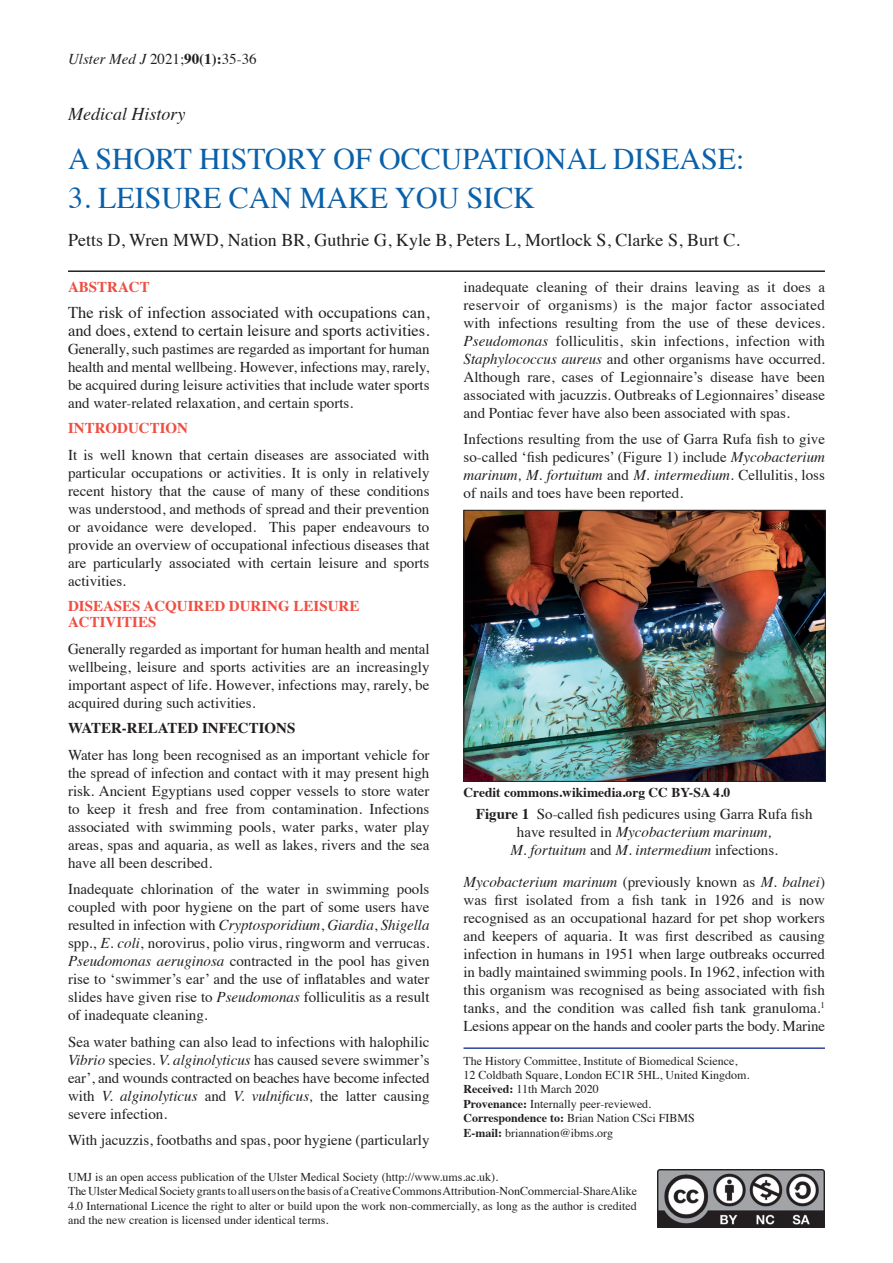
<style>
.page{position:relative;width:893px;height:1263px;background:#fff}
.page>*{position:absolute;margin:0;border:0;box-sizing:border-box;transform-origin:0 0}
.t1{font:30px "Times";color:#0a60a9}
.t2{font:18px "Times";color:#231f20}
.t3{font:italic 18px "Times";color:#231f20}
.t4{font:16.5px/18px "Times";color:#231f20}
.t5{font:15px/18px "Times";color:#231f20;text-align:justify}
.t6{font:700 15px/16.5px "Times";color:#ed4f42}
.t7{font:italic 15px "Times";color:#231f20}
.t8{font:700 15px "Times";color:#231f20}
.t9{font:700 13.5px "Times";color:#231f20}
.t10{font:12px/14.4px "Times";color:#231f20}
.s1{font-style:normal}
.s2{font-weight:700;font-style:normal}
.s3{font-style:italic}
.s4{font-weight:700}
</style>
<div class="page">
<img style="left:658px;top:1169px;width:167px;height:59px">
<hr style="left:68px;top:270px;width:757px;height:2px;background:#231f20">
<hr style="left:463px;top:1047px;width:362px;height:2px;background:#2c449c">
<img style="left:465px;top:512px;width:359px;height:268px">
<div style="left:463px;top:510px;width:363px;height:272px;border:1px solid #231f20"></div>
<p class="t7" style="left:68px;top:46px;width:190px">Ulster Med J <span class="s1">2021;</span><span class="s2">90(1):</span><span class="s1">35-36</span></p>
<p class="t3" style="left:68px;top:98px;width:119px">Medical History</p>
<h1 class="t1" style="left:68px;top:131px;width:678px">A SHORT HISTORY OF OCCUPATIONAL DISEASE:</h1>
<h1 class="t1" style="left:68px;top:170px;width:469px">3. LEISURE CAN MAKE YOU SICK</h1>
<p class="t2" style="left:68px;top:224px;width:673px">Petts D, Wren MWD, Nation BR, Guthrie G, Kyle B, Peters L, Mortlock S, Clarke S, Burt C.</p>
<p class="t6" style="left:68px;top:277px;width:83px">ABSTRACT</p>
<p class="t4" style="left:68px;top:302px;width:363px">The risk of infection associated with occupations can, and does, extend to certain leisure and sports activities.</p>
<p class="t5" style="left:68px;top:339px;width:363px">Generally, such pastimes are regarded as important for human health and mental wellbeing. However, infections may, rarely, be acquired during leisure activities that include water sports and water-related relaxation, and certain sports.</p>
<p class="t6" style="left:68px;top:418px;width:121px">INTRODUCTION</p>
<p class="t5" style="left:68px;top:445px;width:363px">It is well known that certain diseases are associated with particular occupations or activities. It is only in relatively recent history that the cause of many of these conditions was understood, and methods of spread and their prevention or avoidance were developed. This paper endeavours to provide an overview of occupational infectious diseases that are particularly associated with certain leisure and sports activities.</p>
<p class="t6" style="left:68px;top:596px;width:293px">DISEASES ACQUIRED DURING LEISURE<br>ACTIVITIES</p>
<p class="t5" style="left:68px;top:639px;width:363px">Generally regarded as important for human health and mental wellbeing, leisure and sports activities are an increasingly important aspect of life. However, infections may, rarely, be acquired during such activities.</p>
<p class="t8" style="left:68px;top:713px;width:229px">WATER-RELATED INFECTIONS</p>
<p class="t5" style="left:68px;top:744px;width:363px">Water has long been recognised as an important vehicle for the spread of infection and contact with it may present high risk. Ancient Egyptians used copper vessels to store water to keep it fresh and free from contamination. Infections associated with swimming pools, water parks, water play areas, spas and aquaria, as well as lakes, rivers and the sea have all been described.</p>
<p class="t5" style="left:68px;top:879px;width:363px">Inadequate chlorination of the water in swimming pools coupled with poor hygiene on the part of some users have resulted in infection with <span class="s3">Cryptosporidium</span>, <span class="s3">Giardia</span>, <span class="s3">Shigella </span>spp., <span class="s3">E. coli</span>, norovirus, polio virus, ringworm and verrucas.<br><span class="s3">Pseudomonas aeruginosa</span> contracted in the pool has given rise to ‘swimmer’s ear’ and the use of inflatables and water slides have given rise to <span class="s3">Pseudomonas</span> folliculitis as a result of inadequate cleaning.</p>
<p class="t5" style="left:68px;top:1031px;width:363px">Sea water bathing can also lead to infections with halophilic <span class="s3">Vibrio</span> species. <span class="s3">V. alginolyticus</span> has caused severe swimmer’s ear’, and wounds contracted on beaches have become infected with <span class="s3">V. alginolyticus</span> and <span class="s3">V. vulnificus,</span> the latter causing severe infection.</p>
<p class="t5" style="left:68px;top:1130px;width:363px">With jacuzzis, footbaths and spas, poor hygiene (particularly</p>
<p class="t5" style="left:464px;top:277px;width:363px">inadequate cleaning of their drains leaving as it does a reservoir of organisms) is the major factor associated with infections resulting from the use of these devices.<br><span class="s3">Pseudomonas</span> folliculitis, skin infections, infection with <span class="s3">Staphylococcus aureus</span> and other organisms have occurred.<br>Although rare, cases of Legionnaire’s disease have been associated with jacuzzis. Outbreaks of Legionnaires’ disease and Pontiac fever have also been associated with spas.</p>
<p class="t5" style="left:464px;top:429px;width:363px">Infections resulting from the use of Garra Rufa fish to give so-called ‘fish pedicures’ (Figure 1) include <span class="s3">Mycobacterium marinum, M. fortuitum</span> and <span class="s3">M. intermedium</span>. Cellulitis, loss of nails and toes have been reported.</p>
<p class="t9" style="left:463px;top:779px;width:268px">Credit commons.wikimedia.org CC BY-SA 4.0</p>
<p class="t5" style="left:476px;top:804px;width:338px;text-align:center"><span class="s4">Figure 1</span> So-called fish pedicures using Garra Rufa fish have resulted in <span class="s3">Mycobacterium marinum,<br>M. fortuitum</span> and <span class="s3">M. intermedium</span> infections.</p>
<p class="t5" style="left:463px;top:872px;width:363px"><span class="s3">Mycobacterium marinum</span> (previously known as <span class="s3">M. balnei</span>) was first isolated from a fish tank in 1926 and is now recognised as an occupational hazard for pet shop workers and keepers of aquaria. It was first described as causing infection in humans in 1951 when large outbreaks occurred in badly maintained swimming pools. In 1962, infection with this organism was recognised as being associated with fish tanks, and the condition was called fish tank granuloma.<sup>1<br></sup>Lesions appear on the hands and cooler parts the body. Marine</p>
<p class="t10" style="left:463px;top:1052px;width:287px">The History Committee, Institute of Biomedical Science, 12 Coldbath Square, London EC1R 5HL, United Kingdom.<br><span class="s4">Received:</span> 11th March 2020<br><span class="s4">Provenance:</span> Internally peer-reviewed.<br><span class="s4">Correspondence to:</span> Brian Nation CSci FIBMS<br><span class="s4">E-mail:</span> briannation@ibms.org</p>
<p class="t10" style="left:68px;top:1168px;width:570px">UMJ is an open access publication of the Ulster Medical Society (http://www.ums.ac.uk).<br>The Ulster Medical Society grants to all users on the basis of a Creative Commons Attribution-NonCommercial-ShareAlike 4.0 International Licence the right to alter or build upon the work non-commercially, as long as the author is credited and the new creation is licensed under identical terms.</p>
</div>
